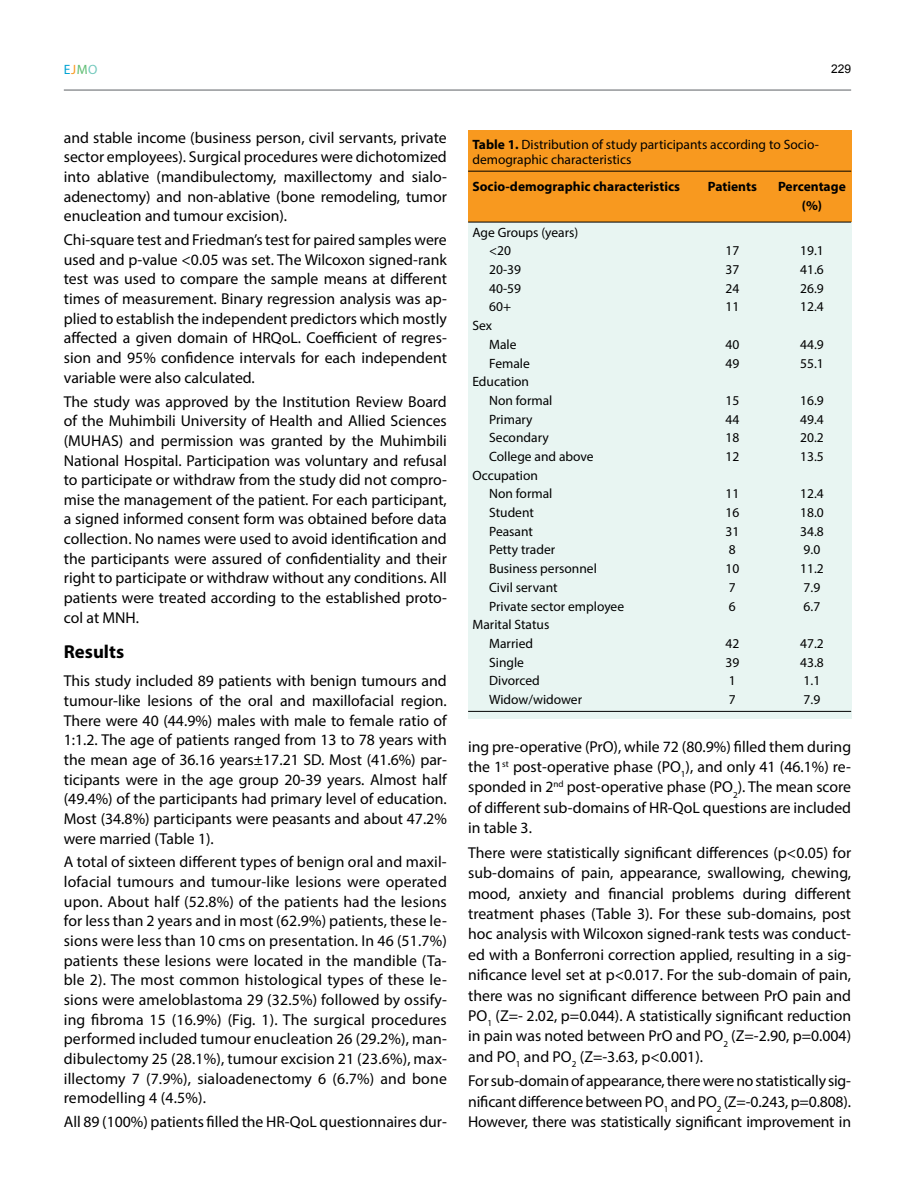
<style>
.page{position:relative;width:915px;height:1191px;background:#fff}
.page>*{position:absolute;margin:0;border:0;box-sizing:border-box;transform-origin:0 0}
.t1{font:700 18.75px "Myriad Pro";color:#000}
.t2{font:15.75px/19.6px "Myriad Pro";color:#000;text-align:justify}
.t3{font:13.5px/18.8px "Myriad Pro";color:#000}
.t4{font:700 13.5px/18.8px "Myriad Pro";color:#000;text-align:center}
.t5{font:13.5px "Myriad Pro";color:#00a3d3}
.t6{font:12px "Arial";color:#000}
.s1{color:#f8991f}
.s2{color:#5ebd72}
.s3{color:#73c9bd}
.s4{font-weight:700}
</style>
<div class="page">
<hr style="left:64px;top:89px;width:786px;height:2px;background:#939598">
<div style="left:468px;top:206px;width:382px;height:512px;background:#e8f5f2"></div>
<div style="left:468px;top:131px;width:382px;height:91px;background:#f8991f"></div>
<hr style="left:468px;top:711px;width:382px;height:1px;background:#000">
<hr style="left:468px;top:222px;width:382px;height:1px;background:#000">
<hr style="left:468px;top:171px;width:382px;height:1px;background:#000">
<p class="t5" style="left:64px;top:61px;width:35px">E<span class="s1">J</span><span class="s2">M</span><span class="s3">O</span></p>
<p class="t6" style="left:830px;top:60px;width:22px">229</p>
<p class="t2" style="left:64px;top:127px;width:384px">and stable income (business person, civil servants, private sector employees). Surgical procedures were dichotomized into ablative (mandibulectomy, maxillectomy and sialo&shy;adenectomy) and non-ablative (bone remodeling, tumor enucleation and tumour excision).</p>
<p class="t2" style="left:64px;top:230px;width:384px">Chi-square test and Friedman’s test for paired samples were used and p-value &lt;0.05 was set. The Wilcoxon signed-rank test was used to compare the sample means at different times of measurement. Binary regression analysis was ap&shy;plied to establish the independent predictors which mostly affected a given domain of HRQoL. Coefficient of regres&shy;sion and 95% confidence intervals for each independent variable were also calculated.</p>
<p class="t2" style="left:64px;top:391px;width:384px">The study was approved by the Institution Review Board of the Muhimbili University of Health and Allied Sciences (MUHAS) and permission was granted by the Muhimbili National Hospital. Participation was voluntary and refusal to participate or withdraw from the study did not compro&shy;mise the management of the patient. For each participant, a signed informed consent form was obtained before data collection. No names were used to avoid identification and the participants were assured of confidentiality and their right to participate or withdraw without any conditions. All patients were treated according to the established proto&shy;col at MNH.</p>
<p class="t1" style="left:64px;top:639px;width:62px">Results</p>
<p class="t2" style="left:64px;top:671px;width:384px">This study included 89 patients with benign tumours and tumour-like lesions of the oral and maxillofacial region.<br>There were 40 (44.9%) males with male to female ratio of 1:1.2. The age of patients ranged from 13 to 78 years with the mean age of 36.16 years±17.21 SD. Most (41.6%) par&shy;ticipants were in the age group 20-39 years. Almost half (49.4%) of the participants had primary level of education.<br>Most (34.8%) participants were peasants and about 47.2% were married (Table 1).</p>
<p class="t2" style="left:64px;top:852px;width:384px">A total of sixteen different types of benign oral and maxil&shy;lofacial tumours and tumour-like lesions were operated upon. About half (52.8%) of the patients had the lesions for less than 2 years and in most (62.9%) patients, these le&shy;sions were less than 10 cms on presentation. In 46 (51.7%) patients these lesions were located in the mandible (Ta&shy;ble 2). The most common histological types of these le&shy;sions were ameloblastoma 29 (32.5%) followed by ossify&shy;ing fibroma 15 (16.9%) (Fig. 1). The surgical procedures performed included tumour enucleation 26 (29.2%), man&shy;dibulectomy 25 (28.1%), tumour excision 21 (23.6%), max&shy;illectomy 7 (7.9%), sialoadenectomy 6 (6.7%) and bone remodelling 4 (4.5%).</p>
<p class="t2" style="left:64px;top:1111px;width:384px">All 89 (100%) patients filled the HR-QoL questionnaires dur-</p>
<p class="t3" style="left:472px;top:137px;width:348px;line-height:14.4px"><span class="s4">Table 1.</span> Distribution of study participants according to Socio&shy;demographic characteristics</p>
<p class="t4" style="left:472px;top:176px;width:209px">Socio-demographic characteristics</p>
<p class="t4" style="left:707px;top:176px;width:51px">Patients</p>
<p class="t4" style="left:777px;top:176px;width:69px">Percentage (%)</p>
<p class="t3" style="left:489px;top:223px;width:91px;text-indent:-17px">Age Groups (years) &lt;20</p>
<p class="t3" style="left:725px;top:241px;width:15px">17</p>
<p class="t3" style="left:799px;top:241px;width:25px">19.1</p>
<p class="t3" style="left:489px;top:260px;width:33px">20-39</p>
<p class="t3" style="left:725px;top:260px;width:15px">37</p>
<p class="t3" style="left:799px;top:260px;width:25px">41.6</p>
<p class="t3" style="left:489px;top:279px;width:33px">40-59</p>
<p class="t3" style="left:725px;top:279px;width:15px">24</p>
<p class="t3" style="left:799px;top:279px;width:25px">26.9</p>
<p class="t3" style="left:489px;top:297px;width:23px">60+</p>
<p class="t3" style="left:725px;top:297px;width:15px">11</p>
<p class="t3" style="left:799px;top:297px;width:25px">12.4</p>
<p class="t3" style="left:489px;top:316px;width:29px;text-indent:-17px">Sex<br>Male</p>
<p class="t3" style="left:725px;top:335px;width:15px">40</p>
<p class="t3" style="left:799px;top:335px;width:25px">44.9</p>
<p class="t3" style="left:489px;top:353px;width:42px">Female</p>
<p class="t3" style="left:725px;top:353px;width:15px">49</p>
<p class="t3" style="left:799px;top:353px;width:25px">55.1</p>
<p class="t3" style="left:489px;top:372px;width:65px;text-indent:-17px">Education<br>Non formal</p>
<p class="t3" style="left:725px;top:391px;width:15px">15</p>
<p class="t3" style="left:799px;top:391px;width:25px">16.9</p>
<p class="t3" style="left:489px;top:409px;width:45px">Primary</p>
<p class="t3" style="left:725px;top:409px;width:15px">44</p>
<p class="t3" style="left:799px;top:409px;width:25px">49.4</p>
<p class="t3" style="left:489px;top:428px;width:61px">Secondary</p>
<p class="t3" style="left:725px;top:428px;width:15px">18</p>
<p class="t3" style="left:799px;top:428px;width:25px">20.2</p>
<p class="t3" style="left:489px;top:447px;width:106px">College and above</p>
<p class="t3" style="left:725px;top:447px;width:15px">12</p>
<p class="t3" style="left:799px;top:447px;width:25px">13.5</p>
<p class="t3" style="left:489px;top:465px;width:65px;text-indent:-17px">Occupation<br>Non formal</p>
<p class="t3" style="left:725px;top:484px;width:15px">11</p>
<p class="t3" style="left:799px;top:484px;width:25px">12.4</p>
<p class="t3" style="left:489px;top:503px;width:46px">Student</p>
<p class="t3" style="left:725px;top:503px;width:15px">16</p>
<p class="t3" style="left:799px;top:503px;width:25px">18.0</p>
<p class="t3" style="left:489px;top:521px;width:45px">Peasant</p>
<p class="t3" style="left:725px;top:521px;width:15px">31</p>
<p class="t3" style="left:799px;top:521px;width:25px">34.8</p>
<p class="t3" style="left:489px;top:540px;width:68px">Petty trader</p>
<p class="t3" style="left:728px;top:540px;width:8px">8</p>
<p class="t3" style="left:803px;top:540px;width:18px">9.0</p>
<p class="t3" style="left:489px;top:559px;width:109px">Business personnel</p>
<p class="t3" style="left:725px;top:559px;width:15px">10</p>
<p class="t3" style="left:799px;top:559px;width:25px">11.2</p>
<p class="t3" style="left:489px;top:577px;width:70px">Civil servant</p>
<p class="t3" style="left:728px;top:577px;width:8px">7</p>
<p class="t3" style="left:803px;top:577px;width:18px">7.9</p>
<p class="t3" style="left:489px;top:596px;width:136px">Private sector employee</p>
<p class="t3" style="left:728px;top:596px;width:8px">6</p>
<p class="t3" style="left:803px;top:596px;width:18px">6.7</p>
<p class="t3" style="left:472px;top:615px;width:78px;text-align:center">Marital Status<br>Married</p>
<p class="t3" style="left:725px;top:634px;width:15px">42</p>
<p class="t3" style="left:799px;top:634px;width:25px">47.2</p>
<p class="t3" style="left:489px;top:652px;width:36px">Single</p>
<p class="t3" style="left:725px;top:652px;width:15px">39</p>
<p class="t3" style="left:799px;top:652px;width:25px">43.8</p>
<p class="t3" style="left:489px;top:671px;width:52px">Divorced</p>
<p class="t3" style="left:728px;top:671px;width:8px">1</p>
<p class="t3" style="left:803px;top:671px;width:18px">1.1</p>
<p class="t3" style="left:489px;top:690px;width:94px">Widow/widower</p>
<p class="t3" style="left:728px;top:690px;width:8px">7</p>
<p class="t3" style="left:803px;top:690px;width:18px">7.9</p>
<p class="t2" style="left:468px;top:736px;width:384px;line-height:20.4px">ing pre-operative (PrO), while 72 (80.9%) filled them during the 1<sup>st</sup> post-operative phase (PO<sub>1</sub>), and only 41 (46.1%) re&shy;sponded in 2<sup>nd</sup> post-operative phase (PO<sub>2</sub>). The mean score of different sub-domains of HR-QoL questions are included in table 3.</p>
<p class="t2" style="left:468px;top:842px;width:384px;line-height:20.4px">There were statistically significant differences (p&lt;0.05) for sub-domains of pain, appearance, swallowing, chewing, mood, anxiety and financial problems during different treatment phases (Table 3). For these sub-domains, post hoc analysis with Wilcoxon signed-rank tests was conduct&shy;ed with a Bonferroni correction applied, resulting in a sig&shy;nificance level set at p&lt;0.017. For the sub-domain of pain, there was no significant difference between PrO pain and PO<sub>1</sub> (Z=- 2.02, p=0.044). A statistically significant reduction in pain was noted between PrO and PO<sub>2</sub> (Z=-2.90, p=0.004) and PO<sub>1</sub> and PO<sub>2</sub> (Z=-3.63, p&lt;0.001).</p>
<p class="t2" style="left:468px;top:1070px;width:384px;line-height:20.4px">For sub-domain of appearance, there were no statistically sig&shy;nificant difference between PO<sub>1</sub> and PO<sub>2</sub> (Z=-0.243, p=0.808).<br>However, there was statistically significant improvement in</p>
</div>
